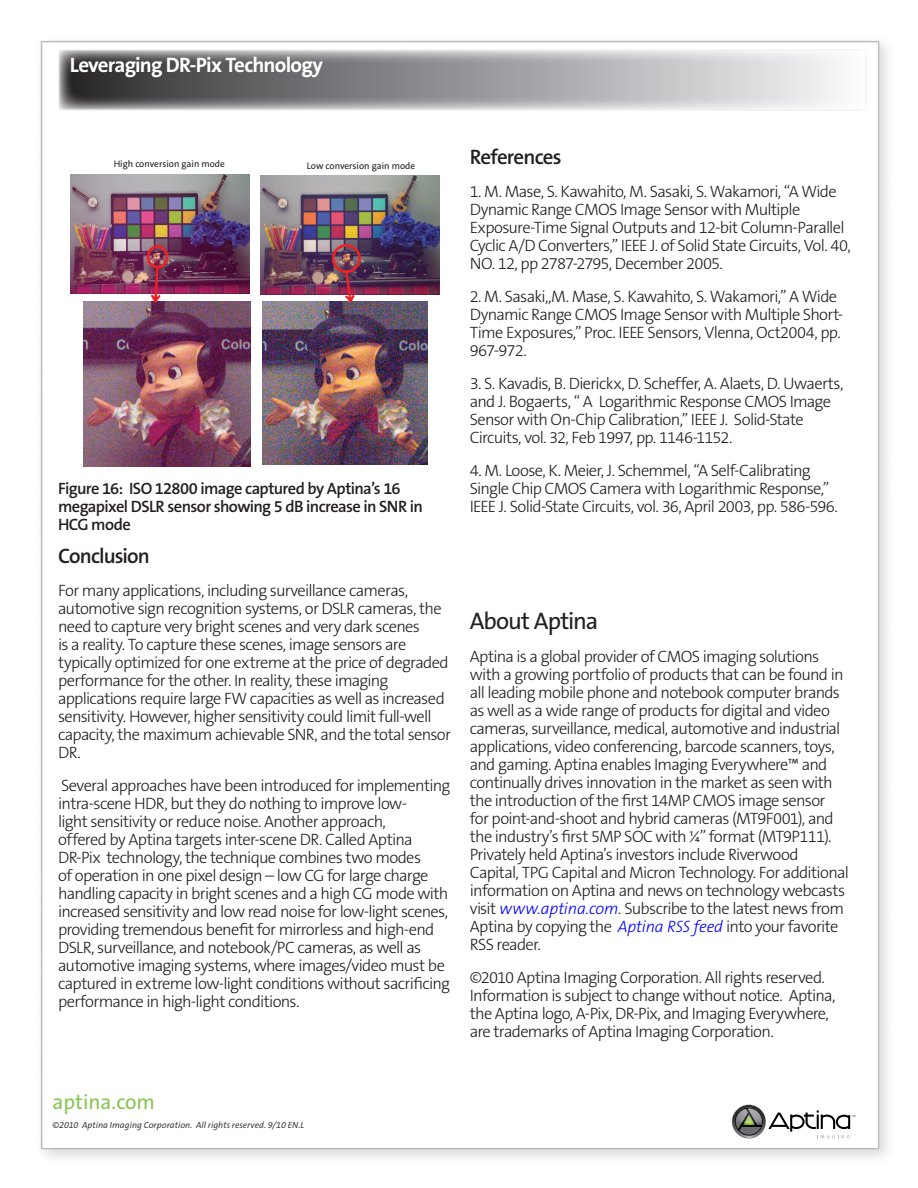
<style>
.page{position:relative;width:918px;height:1188px;background:#fff}
.page>*{position:absolute;margin:0;border:0;box-sizing:border-box;transform-origin:0 0}
.t1{font:24px "The Sans B5 Plain";letter-spacing:-.04em;color:#231f20}
.Body_Copy{font:700 21px "The Sans B7";letter-spacing:-.035em;color:#fff}
.t2{font:600 21px "The Sans B6";letter-spacing:-.04em;color:#231f20}
.t3{font:21px "The Sans B5 Plain";color:#86c551}
.t4{font:300 16.5px/18px "The Sans B3";letter-spacing:-.04em;color:#231f20}
.t5{font:600 16.5px/18px "The Sans B6";letter-spacing:-.04em;color:#231f20}
.t6{font:9.45px "The Sans B5 Plain";color:#231f20}
.t7{font:italic 9px "The Sans B5 Plain";letter-spacing:.005em;color:#3e3e3f}
.s1{font-style:italic;color:#00f}
</style>
<div class="page">
<div style="left:34px;top:34px;width:864px;height:1134px;background:#231f20;opacity:.17"></div>
<div style="left:42px;top:42px;width:837px;height:1107px;background:#fff"></div>
<img style="left:745px;top:1104px;width:8px;height:35px">
<svg style="left:732px;top:1105px;width:123px;height:33px"></svg>
<svg style="left:61px;top:52px;width:778px;height:56px;background:#9a9a9c"></svg>
<div style="left:58px;top:49px;width:809px;height:62px;border:2px solid #bcbdc0"></div>
<img style="left:261px;top:176px;width:178px;height:118px">
<img style="left:70px;top:175px;width:180px;height:119px">
<img style="left:262px;top:302px;width:165px;height:163px">
<img style="left:83px;top:302px;width:167px;height:164px">
<svg style="left:147px;top:246px;width:21px;height:57px"></svg>
<img style="left:332px;top:245px;width:28px;height:57px">
<p class="Body_Copy" style="left:63px;top:50px;width:274px">An Objective Look at FSI and BSI</p>
<p class="Body_Copy" style="left:70px;top:54px;width:255px">Leveraging DR-Pix Technology</p>
<p class="t6" style="left:114px;top:159px;width:113px">High conversion gain mode</p>
<p class="t6" style="left:307px;top:160px;width:110px">Low conversion gain mode</p>
<p class="t5" style="left:58px;top:480px;width:366px">Figure 16: ISO 12800 image captured by Aptina’s 16 megapixel DSLR sensor showing 5 dB increase in SNR in<br>HCG mode</p>
<p class="t2" style="left:58px;top:545px;width:93px">Conclusion</p>
<p class="t4" style="left:58px;top:582px;width:395px">For many applications, including surveillance cameras, automotive sign recognition systems, or DSLR cameras, the need to capture very bright scenes and very dark scenes<br>is a reality. To capture these scenes, image sensors are typically optimized for one extreme at the price of degraded performance for the other. In reality, these imaging applications require large FW capacities as well as increased sensitivity. However, higher sensitivity could limit full-well capacity, the maximum achievable SNR, and the total sensor DR.</p>
<p class="t4" style="left:58px;top:777px;width:394px">Several approaches have been introduced for implementing intra-scene HDR, but they do nothing to improve low-<br>light sensitivity or reduce noise. Another approach,<br>offered by Aptina targets inter-scene DR. Called Aptina DR-Pix technology, the technique combines two modes<br>of operation in one pixel design – low CG for large charge handling capacity in bright scenes and a high CG mode with increased sensitivity and low read noise for low-light scenes, providing tremendous benefit for mirrorless and high-end DSLR, surveillance, and notebook/PC cameras, as well as automotive imaging systems, where images/video must be captured in extreme low-light conditions without sacrificing performance in high-light conditions.</p>
<p class="t2" style="left:470px;top:146px;width:93px">References</p>
<p class="t4" style="left:470px;top:183px;width:383px">1. M. Mase, S. Kawahito, M. Sasaki, S. Wakamori, “A Wide Dynamic Range CMOS Image Sensor with Multiple Exposure-Time Signal Outputs and 12-bit Column-Parallel Cyclic A/D Converters,” IEEE J. of Solid State Circuits, Vol. 40, NO. 12, pp 2787-2795, December 2005.</p>
<p class="t4" style="left:470px;top:288px;width:375px">2. M. Sasaki,,M. Mase, S. Kawahito, S. Wakamori,” A Wide Dynamic Range CMOS Image Sensor with Multiple Short-Time Exposures,” Proc. IEEE Sensors, Vlenna, Oct2004, pp.<br>967-972.</p>
<p class="t4" style="left:470px;top:375px;width:375px">3. S. Kavadis, B. Dierickx, D. Scheffer, A. Alaets, D. Uwaerts, and J. Bogaerts, “ A Logarithmic Response CMOS Image Sensor with On-Chip Calibration,” IEEE J. Solid-State Circuits, vol. 32, Feb 1997, pp. 1146-1152.</p>
<p class="t4" style="left:470px;top:462px;width:370px">4. M. Loose, K. Meier, J. Schemmel, “A Self-Calibrating<br>Single Chip CMOS Camera with Logarithmic Response,”<br>IEEE J. Solid-State Circuits, vol. 36, April 2003, pp. 586-596.</p>
<p class="t1" style="left:470px;top:608px;width:130px">About Aptina</p>
<p class="t4" style="left:470px;top:648px;width:381px">Aptina is a global provider of CMOS imaging solutions with a growing portfolio of products that can be found in all leading mobile phone and notebook computer brands as well as a wide range of products for digital and video cameras, surveillance, medical, automotive and industrial applications, video conferencing, barcode scanners, toys, and gaming. Aptina enables Imaging Everywhere™ and continually drives innovation in the market as seen with the introduction of the first 14MP CMOS image sensor<br>for point-and-shoot and hybrid cameras (MT9F001), and the industry’s first 5MP SOC with ¼” format (MT9P111).<br>Privately held Aptina’s investors include Riverwood Capital, TPG Capital and Micron Technology. For additional information on Aptina and news on technology webcasts visit <span class="s1">www.aptina.com</span>. Subscribe to the latest news from Aptina by copying the <span class="s1">Aptina RSS feed</span> into your favorite RSS reader.</p>
<p class="t4" style="left:470px;top:969px;width:367px">©2010 Aptina Imaging Corporation. All rights reserved.<br>Information is subject to change without notice. Aptina, the Aptina logo, A-Pix, DR-Pix, and Imaging Everywhere, are trademarks of Aptina Imaging Corporation.</p>
<p class="t3" style="left:53px;top:1090px;width:104px">aptina.com</p>
<p class="t7" style="left:53px;top:1120px;width:253px">©2010 Aptina Imaging Corporation. All rights reserved. 9/10 EN.L</p>
</div>
